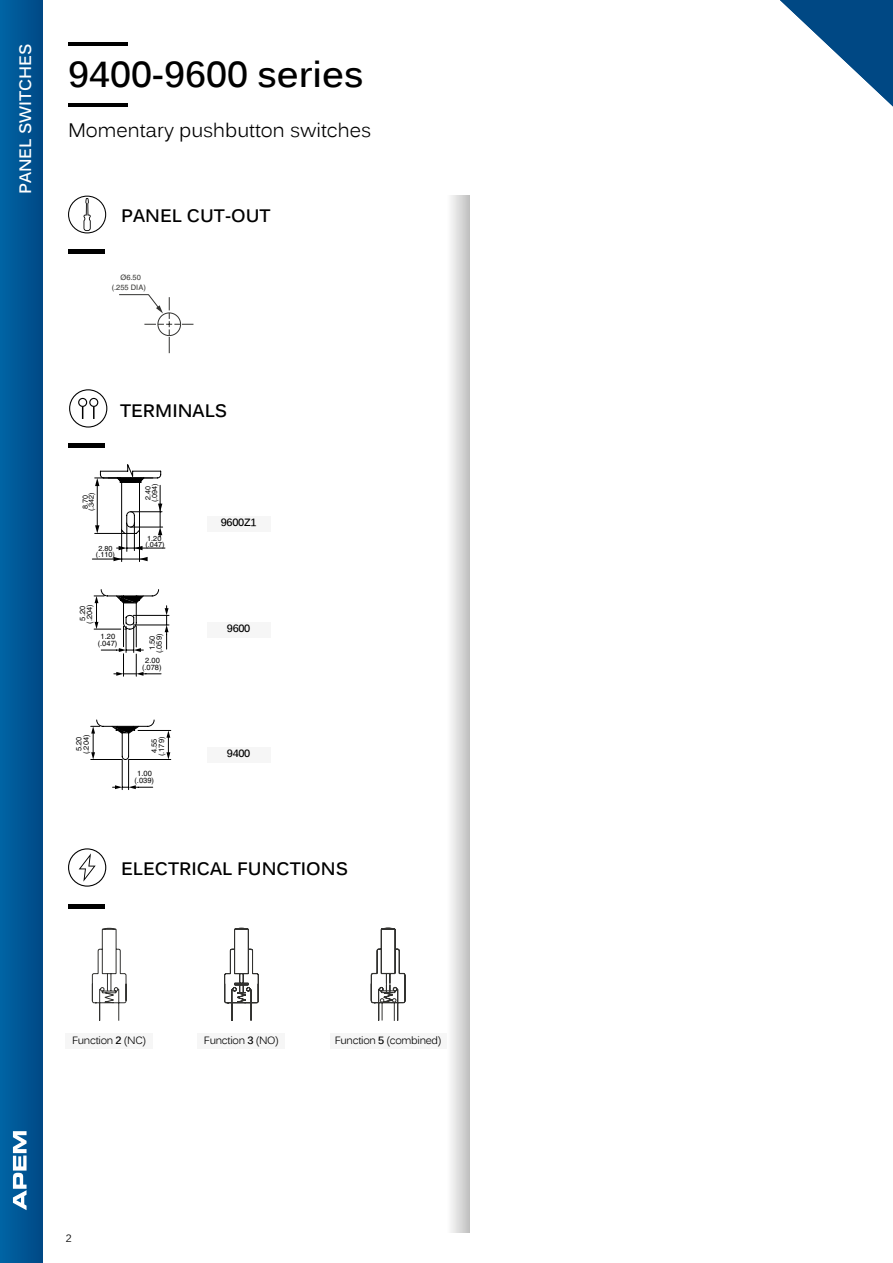
<style>
.page{position:relative;width:893px;height:1263px;background:#fff}
.page>*{position:absolute;margin:0;border:0;box-sizing:border-box;transform-origin:0 0}
.t1{font:700 36px "Kalinga";color:#000}
.t2{font:19.5px "Kalinga";color:#000}
.t3{font:700 18px "Kalinga";color:#000}
.t4{font:700 16.5px "Kalinga";color:#fff}
.t5{font:10.5px "Kalinga";letter-spacing:-.03em;color:#000}
.t6{font:700 10.5px "Kalinga";letter-spacing:-.03em;color:#000}
.t7{font:7.5px "Helvetica";color:#000}
.t8{font:7.5px/9.8px "Helvetica";color:#323230;text-align:center}
.t9{font:7.2px "Helvetica";color:#000}
.s1{font-weight:700}
</style>
<div class="page">
<hr style="left:68px;top:103px;width:59px;height:3px;background:#000">
<hr style="left:68px;top:43px;width:59px;height:3px;background:#000">
<div style="left:446px;top:196px;width:24px;height:1036px;background:linear-gradient(to right,#fff,#c2c2c2)"></div>
<svg style="left:119px;top:294px;width:74px;height:59px"></svg>
<div style="left:68px;top:249px;width:36px;height:5px;background:#000"></div>
<svg style="left:68px;top:196px;width:38px;height:37px"></svg>
<svg style="left:68px;top:848px;width:38px;height:39px"></svg>
<hr style="left:68px;top:904px;width:36px;height:4px;background:#000">
<svg style="left:69px;top:389px;width:38px;height:39px"></svg>
<hr style="left:68px;top:444px;width:36px;height:4px;background:#000">
<div style="left:207px;top:516px;width:64px;height:15px;background:#f6f6f6"></div>
<div style="left:207px;top:622px;width:64px;height:15px;background:#f6f6f6"></div>
<div style="left:207px;top:747px;width:64px;height:15px;background:#f6f6f6"></div>
<svg style="left:93px;top:589px;width:77px;height:87px"></svg>
<svg style="left:92px;top:464px;width:73px;height:98px"></svg>
<hr style="left:129px;top:759px;width:42px;height:1px;background:#000">
<hr style="left:138px;top:730px;width:33px;height:1px;background:#000">
<hr style="left:122px;top:760px;width:1px;height:30px;background:#000">
<hr style="left:128px;top:760px;width:1px;height:30px;background:#000">
<svg style="left:113px;top:785px;width:40px;height:4px"></svg>
<svg style="left:90px;top:719px;width:65px;height:41px"></svg>
<svg style="left:166px;top:731px;width:4px;height:28px"></svg>
<svg style="left:91px;top:927px;width:36px;height:94px"></svg>
<div style="left:65px;top:1033px;width:88px;height:16px;background:#f6f6f6"></div>
<svg style="left:224px;top:927px;width:35px;height:94px"></svg>
<div style="left:198px;top:1033px;width:87px;height:16px;background:#f6f6f6"></div>
<svg style="left:370px;top:927px;width:36px;height:94px"></svg>
<div style="left:330px;top:1033px;width:116px;height:16px;background:#f6f6f6"></div>
<svg style="left:780px;top:0;width:113px;height:106px"></svg>
<div style="left:0;top:0;width:42px;height:1263px;background:linear-gradient(to right,#0064a5,#004986)"></div>
<svg style="left:13px;top:1131px;width:14px;height:79px"></svg>
<h3 class="t4" style="left:15px;top:194px;width:152px;rotate:-90deg">PANEL SWITCHES</h3>
<h1 class="t1" style="left:68px;top:51px;width:297px">9400-9600 series</h1>
<h2 class="t2" style="left:68px;top:118px;width:305px">Momentary pushbutton switches</h2>
<h3 class="t3" style="left:121px;top:203px;width:151px">PANEL CUT-OUT</h3>
<p class="t8" style="left:112px;top:273px;width:36px">Ø6.50 (.255 DIA)</p>
<h3 class="t3" style="left:120px;top:398px;width:109px">TERMINALS</h3>
<p class="t9" style="left:87px;top:511px;width:21px;rotate:-90deg">(.342)</p>
<p class="t9" style="left:81px;top:509px;width:16px;rotate:-90deg">8.70</p>
<p class="t9" style="left:150px;top:502px;width:21px;rotate:-90deg">(.094)</p>
<p class="t9" style="left:144px;top:500px;width:16px;rotate:-90deg">2.40</p>
<h3 class="t6" style="left:221px;top:516px;width:37px">9600Z1</h3>
<p class="t9" style="left:147px;top:534px;width:16px">1.20</p>
<p class="t9" style="left:98px;top:544px;width:16px">2.80</p>
<p class="t9" style="left:146px;top:541px;width:21px">(.047)</p>
<p class="t9" style="left:96px;top:550px;width:21px">(.110)</p>
<p class="t7" style="left:85px;top:624px;width:21px;rotate:-90deg">(.204)</p>
<p class="t7" style="left:78px;top:621px;width:16px;rotate:-90deg">5.20</p>
<p class="t7" style="left:101px;top:632px;width:16px">1.20</p>
<p class="t7" style="left:98px;top:639px;width:21px">(.047)</p>
<p class="t7" style="left:155px;top:653px;width:21px;rotate:-90deg">(.059)</p>
<p class="t7" style="left:148px;top:650px;width:16px;rotate:-90deg">1.50</p>
<p class="t7" style="left:145px;top:656px;width:16px">2.00</p>
<p class="t7" style="left:142px;top:663px;width:21px">(.078)</p>
<p class="t7" style="left:82px;top:754px;width:21px;rotate:-90deg">(.204)</p>
<p class="t7" style="left:75px;top:751px;width:16px;rotate:-90deg">5.20</p>
<p class="t7" style="left:157px;top:756px;width:21px;rotate:-90deg">(.179)</p>
<p class="t7" style="left:150px;top:753px;width:16px;rotate:-90deg">4.55</p>
<p class="t7" style="left:137px;top:769px;width:16px">1.00</p>
<p class="t7" style="left:134px;top:776px;width:21px">(.039)</p>
<h3 class="t6" style="left:227px;top:622px;width:25px">9600</h3>
<h3 class="t6" style="left:227px;top:747px;width:25px">9400</h3>
<h3 class="t3" style="left:121px;top:857px;width:228px">ELECTRICAL FUNCTIONS</h3>
<h3 class="t5" style="left:72px;top:1033px;width:76px">Function <span class="s1">2</span> (NC)</h3>
<h3 class="t5" style="left:204px;top:1033px;width:77px">Function <span class="s1">3</span> (NO)</h3>
<h3 class="t5" style="left:335px;top:1033px;width:108px">Function <span class="s1">5</span> (combined)</h3>
<h3 class="t5" style="left:66px;top:1231px;width:7px">2</h3>
</div>
